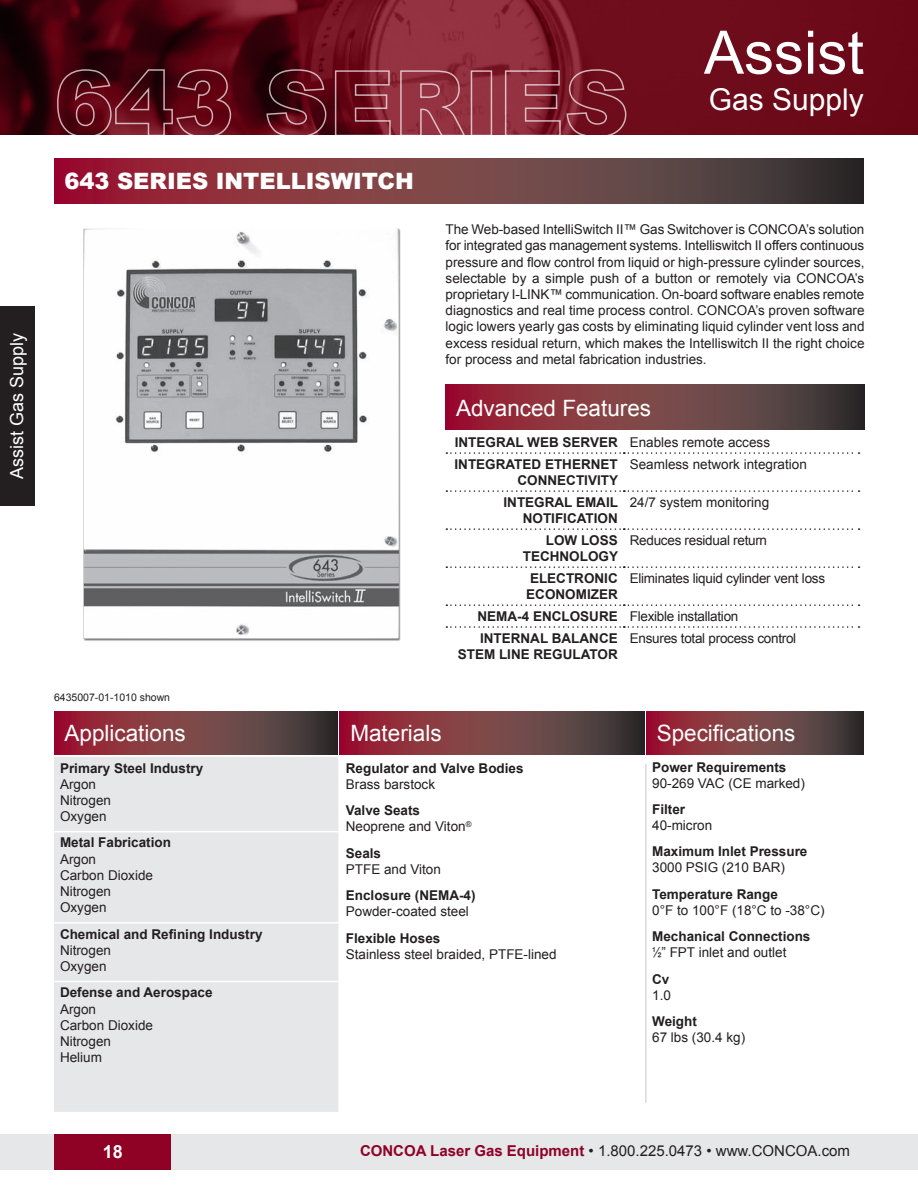
<style>
.page{position:relative;width:918px;height:1188px;background:#fff}
.page>*{position:absolute;margin:0;border:0;box-sizing:border-box;transform-origin:0 0}
.t1{font:60px "Arial";color:#fff}
.t2{font:30px "Arial";color:#fff}
.t3{font:22.5px "Arial";color:#fff}
.t4{font:900 22.5px "Arial";color:#fff}
.t5{font:18px "Arial";color:#fff}
.t6{font:700 18px "Arial";color:#fff}
.t7{font:15px "Arial";color:#231f20}
.BS_Text{font:13.5px/16.2px "Arial";color:#231f20;text-align:justify}
.MatSpec_Table_Item{font:700 13.5px/16.2px "Arial";color:#231f20;text-align:right}
.MatSpec_Table_Descri{font:13.5px "Arial";color:#231f20}
.BS_Text-2{font:13.5px "Arial";letter-spacing:-.02em;color:#231f20}
.MatSpec_Table_Descri-2{font:700 13.5px "Arial";color:#231f20}
.t8{font:10.5px "Arial";color:#231f20}
.s1{font-family:"Arial Narrow"}
.s2{font-weight:700;color:#900126}
</style>
<div class="page">
<img style="left:0;top:0;width:918px;height:134px">
<div style="left:0;top:1134px;width:918px;height:36px;background:#e6e7e9"></div>
<div style="left:54px;top:1134px;width:117px;height:36px;background:#900126"></div>
<div style="left:0;top:306px;width:34px;height:200px;background:#231f20"></div>
<svg style="left:446px;top:452px;width:414px;height:2px"></svg>
<svg style="left:446px;top:490px;width:414px;height:2px"></svg>
<svg style="left:446px;top:528px;width:414px;height:2px"></svg>
<svg style="left:446px;top:566px;width:414px;height:2px"></svg>
<svg style="left:446px;top:604px;width:414px;height:2px"></svg>
<svg style="left:446px;top:626px;width:414px;height:2px"></svg>
<svg style="left:54px;top:158px;width:810px;height:45px;background:#73393f"></svg>
<svg style="left:446px;top:385px;width:419px;height:45px;background:#73393f"></svg>
<svg style="left:56px;top:69px;width:176px;height:66px;background:#651825"></svg>
<svg style="left:266px;top:69px;width:61px;height:66px;background:#5b1924"></svg>
<svg style="left:334px;top:70px;width:57px;height:65px;background:#7a2432"></svg>
<svg style="left:399px;top:70px;width:68px;height:65px;background:#9a3e4d"></svg>
<svg style="left:504px;top:69px;width:123px;height:66px;background:#872d3b"></svg>
<svg style="left:646px;top:711px;width:218px;height:44px;background:#73393f"></svg>
<svg style="left:54px;top:711px;width:284px;height:44px;background:#73393f"></svg>
<svg style="left:340px;top:711px;width:304px;height:44px;background:#73393f"></svg>
<img style="left:83px;top:228px;width:318px;height:413px">
<div style="left:54px;top:757px;width:284px;height:355px;background:#e6e7e9"></div>
<hr style="left:54px;top:831px;width:104px;height:1px;background:#fff">
<hr style="left:158px;top:831px;width:182px;height:1px;background:#fff">
<hr style="left:54px;top:922px;width:104px;height:2px;background:#fff">
<hr style="left:158px;top:922px;width:182px;height:2px;background:#fff">
<hr style="left:54px;top:981px;width:104px;height:1px;background:#fff">
<hr style="left:158px;top:981px;width:182px;height:1px;background:#fff">
<hr style="left:646px;top:764px;width:1px;height:339px;background:#c5c6c8">
<h3 class="t5" style="left:5px;top:479px;width:148px;rotate:-90deg">Assist Gas Supply</h3>
<p class="t4" style="left:64px;top:165px;width:351px">643 SERIES INTELLISWITCH</p>
<p class="t8" style="left:54px;top:690px;width:118px">6435007-01-1010 shown</p>
<h1 class="t1" style="left:704px;top:13px;width:162px">Assist</h1>
<h2 class="t2" style="left:709px;top:80px;width:157px">Gas Supply</h2>
<p class="BS_Text" style="left:446px;top:222px;width:420px">The Web-based IntelliSwitch II™ Gas Switchover is CONCOA’s solution for integrated gas management systems. Intelliswitch II offers continuous pressure and flow control from liquid or high-pressure cylinder sources, selectable by a simple push of a button or remotely via CONCOA’s proprietary I-LINK™ communication. On-board software enables remote diagnostics and real time process control. CONCOA’s proven software logic lowers yearly gas costs by eliminating liquid cylinder vent loss and excess residual return, which makes the Intelliswitch II the right choice for process and metal fabrication industries.</p>
<p class="t3" style="left:456px;top:393px;width:197px">Advanced Features</p>
<p class="MatSpec_Table_Item" style="left:455px;top:435px;width:165px">INTEGRAL WEB SERVER</p>
<p class="BS_Text" style="left:630px;top:434px;width:142px">Enables remote access</p>
<p class="MatSpec_Table_Item" style="left:455px;top:456px;width:165px">INTEGRATED ETHERNET<br>CONNECTIVITY</p>
<p class="BS_Text" style="left:630px;top:456px;width:179px">Seamless network integration</p>
<p class="MatSpec_Table_Item" style="left:504px;top:495px;width:116px">INTEGRAL EMAIL<br>NOTIFICATION</p>
<p class="BS_Text" style="left:630px;top:494px;width:141px">24/7 system monitoring</p>
<p class="MatSpec_Table_Item" style="left:523px;top:533px;width:97px">LOW LOSS<br>TECHNOLOGY</p>
<p class="BS_Text-2" style="left:630px;top:531px;width:139px">Reduces residual return</p>
<p class="MatSpec_Table_Item" style="left:526px;top:571px;width:93px;text-align:left">ELECTRONIC<br>ECONOMIZER</p>
<p class="BS_Text-2" style="left:630px;top:569px;width:197px">Eliminates liquid cylinder vent loss</p>
<p class="MatSpec_Table_Item" style="left:478px;top:609px;width:142px">NEMA-4 ENCLOSURE</p>
<p class="BS_Text-2" style="left:630px;top:607px;width:110px">Flexible installation</p>
<p class="MatSpec_Table_Item" style="left:458px;top:630px;width:162px">INTERNAL BALANCE<br>STEM LINE REGULATOR</p>
<p class="BS_Text-2" style="left:630px;top:629px;width:168px">Ensures total process control</p>
<p class="t3" style="left:64px;top:719px;width:123px">Applications</p>
<p class="t3" style="left:350px;top:719px;width:93px">Materials</p>
<p class="MatSpec_Table_Item" style="left:60px;top:760px;width:145px">Primary Steel Industry</p>
<p class="BS_Text" style="left:60px;top:776px;width:38px">Argon</p>
<p class="BS_Text" style="left:60px;top:792px;width:53px">Nitrogen</p>
<p class="BS_Text" style="left:60px;top:808px;width:48px">Oxygen</p>
<p class="MatSpec_Table_Item" style="left:60px;top:835px;width:113px">Metal Fabrication</p>
<p class="BS_Text" style="left:60px;top:851px;width:38px">Argon</p>
<p class="BS_Text" style="left:60px;top:867px;width:95px">Carbon Dioxide</p>
<p class="BS_Text" style="left:60px;top:883px;width:53px">Nitrogen</p>
<p class="BS_Text" style="left:60px;top:900px;width:48px">Oxygen</p>
<p class="MatSpec_Table_Item" style="left:60px;top:926px;width:204px">Chemical and Refining Industry</p>
<p class="BS_Text" style="left:60px;top:942px;width:53px">Nitrogen</p>
<p class="BS_Text" style="left:60px;top:958px;width:48px">Oxygen</p>
<p class="MatSpec_Table_Item" style="left:60px;top:985px;width:154px">Defense and Aerospace</p>
<p class="BS_Text" style="left:60px;top:1001px;width:38px">Argon</p>
<p class="BS_Text" style="left:60px;top:1017px;width:95px">Carbon Dioxide</p>
<p class="BS_Text" style="left:60px;top:1033px;width:53px">Nitrogen</p>
<p class="BS_Text" style="left:60px;top:1049px;width:43px">Helium</p>
<p class="MatSpec_Table_Item" style="left:346px;top:760px;width:179px">Regulator and Valve Bodies</p>
<p class="BS_Text" style="left:346px;top:776px;width:91px">Brass barstock</p>
<p class="MatSpec_Table_Item" style="left:346px;top:803px;width:76px">Valve Seats</p>
<p class="MatSpec_Table_Descri" style="left:346px;top:818px;width:127px">Neoprene and Viton<sup>®</sup></p>
<p class="MatSpec_Table_Item" style="left:346px;top:845px;width:37px">Seals</p>
<p class="MatSpec_Table_Descri" style="left:346px;top:860px;width:97px">PTFE and Viton</p>
<p class="MatSpec_Table_Item" style="left:346px;top:888px;width:131px">Enclosure (NEMA-4)</p>
<p class="MatSpec_Table_Descri" style="left:346px;top:903px;width:125px">Powder-coated steel</p>
<p class="MatSpec_Table_Item" style="left:346px;top:930px;width:96px">Flexible Hoses</p>
<p class="MatSpec_Table_Descri" style="left:346px;top:945px;width:212px">Stainless steel braided, PTFE-lined</p>
<p class="t3" style="left:657px;top:719px;width:140px">Specifications</p>
<p class="MatSpec_Table_Item" style="left:652px;top:760px;width:136px">Power Requirements</p>
<p class="MatSpec_Table_Descri" style="left:652px;top:775px;width:154px">90-269 VAC (CE marked)</p>
<p class="MatSpec_Table_Item" style="left:652px;top:801px;width:35px">Filter</p>
<p class="MatSpec_Table_Descri" style="left:652px;top:816px;width:62px">40-micron</p>
<p class="MatSpec_Table_Descri-2" style="left:652px;top:842px;width:157px">Maximum Inlet Pressure</p>
<p class="MatSpec_Table_Descri" style="left:652px;top:859px;width:134px">3000 PSIG (210 BAR)</p>
<p class="MatSpec_Table_Item" style="left:652px;top:886px;width:127px">Temperature Range</p>
<p class="MatSpec_Table_Descri" style="left:652px;top:901px;width:174px">0°F to 100°F (18°C to -38°C)</p>
<p class="MatSpec_Table_Descri-2" style="left:652px;top:927px;width:160px">Mechanical Connections</p>
<p class="MatSpec_Table_Descri" style="left:652px;top:944px;width:136px"><span class="s1">½</span>” FPT inlet and outlet</p>
<p class="MatSpec_Table_Descri-2" style="left:652px;top:970px;width:19px">Cv</p>
<p class="MatSpec_Table_Descri" style="left:652px;top:986px;width:20px">1.0</p>
<p class="MatSpec_Table_Descri-2" style="left:652px;top:1012px;width:46px">Weight</p>
<p class="MatSpec_Table_Descri" style="left:652px;top:1029px;width:95px">67 lbs (30.4 kg)</p>
<p class="t6" style="left:103px;top:1140px;width:22px">18</p>
<p class="t7" style="left:360px;top:1141px;width:492px"><span class="s2">CONCOA Laser Gas Equipment</span> • 1.800.225.0473 • www.CONCOA.com</p>
</div>
